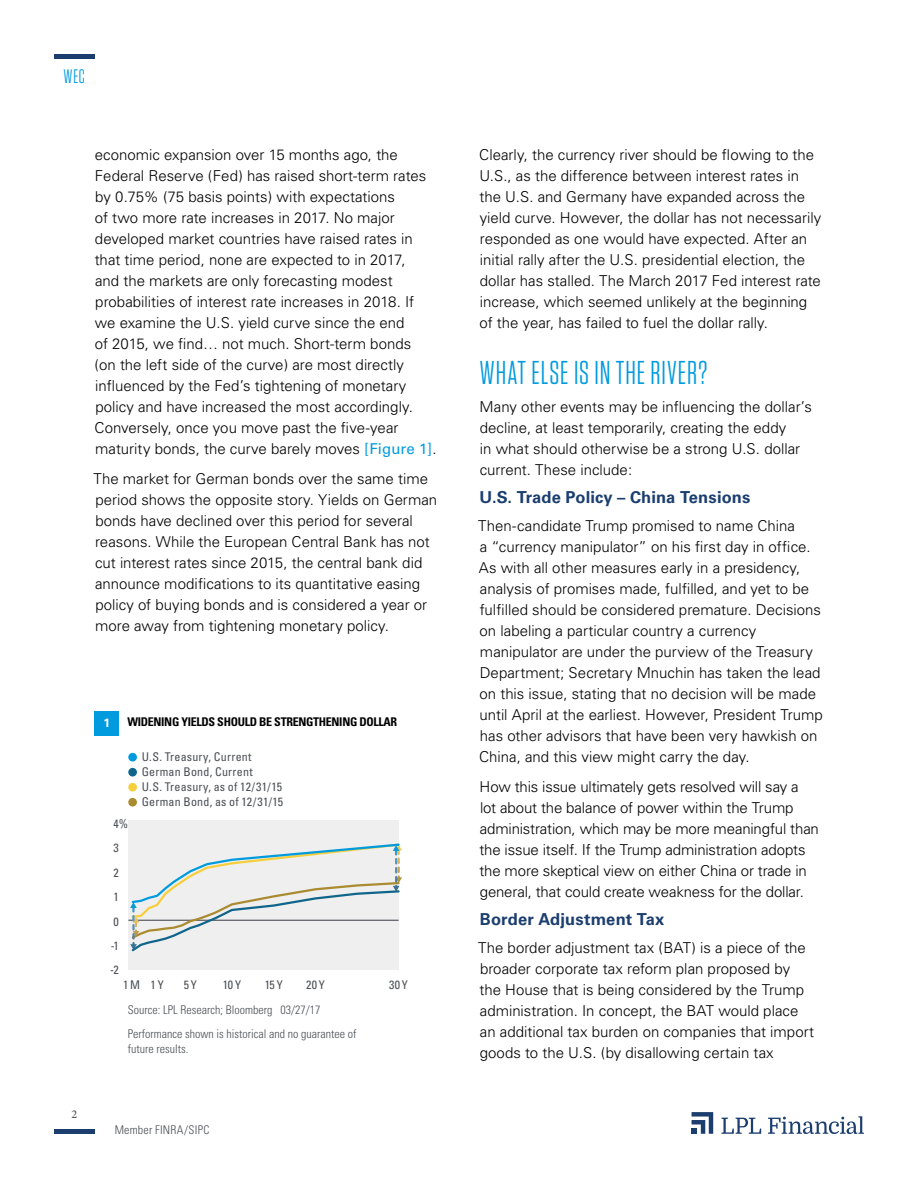
<style>
.page{position:relative;width:918px;height:1188px;background:#fff}
.page>*{position:absolute;margin:0;border:0;box-sizing:border-box;transform-origin:0 0}
.t1{font:33px "Tungsten Narrow";letter-spacing:.03em;color:#009bde}
.t2{font:19.5px "Tungsten Narrow";color:#009bde}
.t3{font:700 16.5px "Univers";letter-spacing:.01em;color:#1b3e6f}
.t4{font:300 15px/21px "Univers";color:#000}
.t5{font:condensed 12px/24.5px "Univers";letter-spacing:.015em;color:#4b4f54}
.t6{font:300 condensed 12px/24px "Univers";color:#4b4f54}
.t7{font:700 condensed 12px "Univers";letter-spacing:-.025em;color:#000}
.t8{font:500 12px "Minion Pro";color:#4b4f54}
.t9{font:700 12px "Univers";color:#fff}
.s1{font-weight:400;color:#009bde}
</style>
<div class="page">
<hr style="left:54px;top:1130px;width:40px;height:4px;background:#1b3e6f">
<hr style="left:54px;top:54px;width:40px;height:4px;background:#1b3e6f">
<svg style="left:692px;top:1112px;width:21px;height:22px"></svg>
<svg style="left:721px;top:1118px;width:40px;height:16px"></svg>
<svg style="left:768px;top:1116px;width:96px;height:18px"></svg>
<div style="left:128px;top:821px;width:271px;height:149px;background:#efeff0"></div>
<div style="left:95px;top:711px;width:24px;height:25px;background:#009bde"></div>
<div style="left:128px;top:753px;width:9px;height:9px;background:#009bde;border-radius:50%"></div>
<div style="left:128px;top:783px;width:9px;height:9px;background:#f7cf3c;border-radius:50%"></div>
<div style="left:128px;top:798px;width:9px;height:9px;background:#aa8b2f;border-radius:50%"></div>
<div style="left:128px;top:768px;width:9px;height:9px;background:#10658a;border-radius:50%"></div>
<hr style="left:128px;top:920px;width:271px;height:1px;background:#4d4f55">
<svg style="left:130px;top:843px;width:272px;height:109px"></svg>
<h2 class="t2" style="left:64px;top:67px;width:23px">WEC</h2>
<p class="t4" style="left:94px;top:145px;width:344px">economic expansion over 15 months ago, the Federal Reserve (Fed) has raised short-term rates by 0.75% (75 basis points) with expectations<br>of two more rate increases in 2017. No major developed market countries have raised rates in that time period, none are expected to in 2017,<br>and the markets are only forecasting modest probabilities of interest rate increases in 2018. If we examine the U.S. yield curve since the end<br>of 2015, we find… not much. Short-term bonds<br>(on the left side of the curve) are most directly influenced by the Fed’s tightening of monetary policy and have increased the most accordingly.<br>Conversely, once you move past the five-year maturity bonds, the curve barely moves <span class="s1">[Figure 1]</span>.</p>
<p class="t4" style="left:93px;top:469px;width:345px">The market for German bonds over the same time period shows the opposite story. Yields on German bonds have declined over this period for several reasons. While the European Central Bank has not cut interest rates since 2015, the central bank did announce modifications to its quantitative easing policy of buying bonds and is considered a year or more away from tightening monetary policy.</p>
<p class="t8" style="left:71px;top:1106px;width:7px">2</p>
<p class="t9" style="left:103px;top:716px;width:8px">1</p>
<p class="t7" style="left:127px;top:714px;width:271px">WIDENING YIELDS SHOULD BE STRENGTHENING DOLLAR</p>
<p class="t5" style="left:142px;top:744px;width:111px">U.S. Treasury, Current</p>
<p class="t5" style="left:142px;top:779px;width:143px;line-height:15px">U.S. Treasury, as of 12/31/15<br>German Bond, as of 12/31/15</p>
<p class="t5" style="left:142px;top:759px;width:113px">German Bond, Current</p>
<p class="t5" style="left:110px;top:811px;width:19px">4%<br>3<br>2<br>1<br>0<br>-1 -2</p>
<p class="t5" style="left:123px;top:972px;width:42px">1 M 1 Y</p>
<p class="t5" style="left:184px;top:972px;width:15px">5 Y</p>
<p class="t5" style="left:223px;top:972px;width:20px">10 Y</p>
<p class="t5" style="left:265px;top:972px;width:19px">15 Y</p>
<p class="t5" style="left:306px;top:972px;width:20px">20 Y</p>
<p class="t5" style="left:389px;top:972px;width:20px">30 Y</p>
<p class="t6" style="left:128px;top:998px;width:230px">Source: LPL Research; Bloomberg 03/27/17<br>Performance shown is historical and no guarantee of</p>
<p class="t6" style="left:128px;top:1037px;width:62px">future results.</p>
<p class="t6" style="left:115px;top:1118px;width:96px">Member FINRA/SIPC</p>
<p class="t4" style="left:479px;top:145px;width:343px">Clearly, the currency river should be flowing to the U.S., as the difference between interest rates in the U.S. and Germany have expanded across the yield curve. However, the dollar has not necessarily responded as one would have expected. After an initial rally after the U.S. presidential election, the dollar has stalled. The March 2017 Fed interest rate increase, which seemed unlikely at the beginning of the year, has failed to fuel the dollar rally.</p>
<h1 class="t1" style="left:479px;top:356px;width:229px">WHAT ELSE IS IN THE RIVER?</h1>
<p class="t4" style="left:480px;top:396px;width:334px">Many other events may be influencing the dollar’s decline, at least temporarily, creating the eddy<br>in what should otherwise be a strong U.S. dollar current. These include:</p>
<p class="t3" style="left:480px;top:488px;width:272px">U.S. Trade Policy – China Tensions</p>
<p class="t4" style="left:478px;top:515px;width:346px">Then-candidate Trump promised to name China<br>a “currency manipulator” on his first day in office.<br>As with all other measures early in a presidency, analysis of promises made, fulfilled, and yet to be fulfilled should be considered premature. Decisions on labeling a particular country a currency manipulator are under the purview of the Treasury Department; Secretary Mnuchin has taken the lead on this issue, stating that no decision will be made until April at the earliest. However, President Trump has other advisors that have been very hawkish on China, and this view might carry the day.</p>
<p class="t4" style="left:479px;top:776px;width:341px">How this issue ultimately gets resolved will say a<br>lot about the balance of power within the Trump administration, which may be more meaningful than the issue itself. If the Trump administration adopts the more skeptical view on either China or trade in general, that could create weakness for the dollar.</p>
<p class="t3" style="left:480px;top:910px;width:186px">Border Adjustment Tax</p>
<p class="t4" style="left:478px;top:937px;width:338px">The border adjustment tax (BAT) is a piece of the broader corporate tax reform plan proposed by<br>the House that is being considered by the Trump administration. In concept, the BAT would place an additional tax burden on companies that import goods to the U.S. (by disallowing certain tax</p>
</div>
